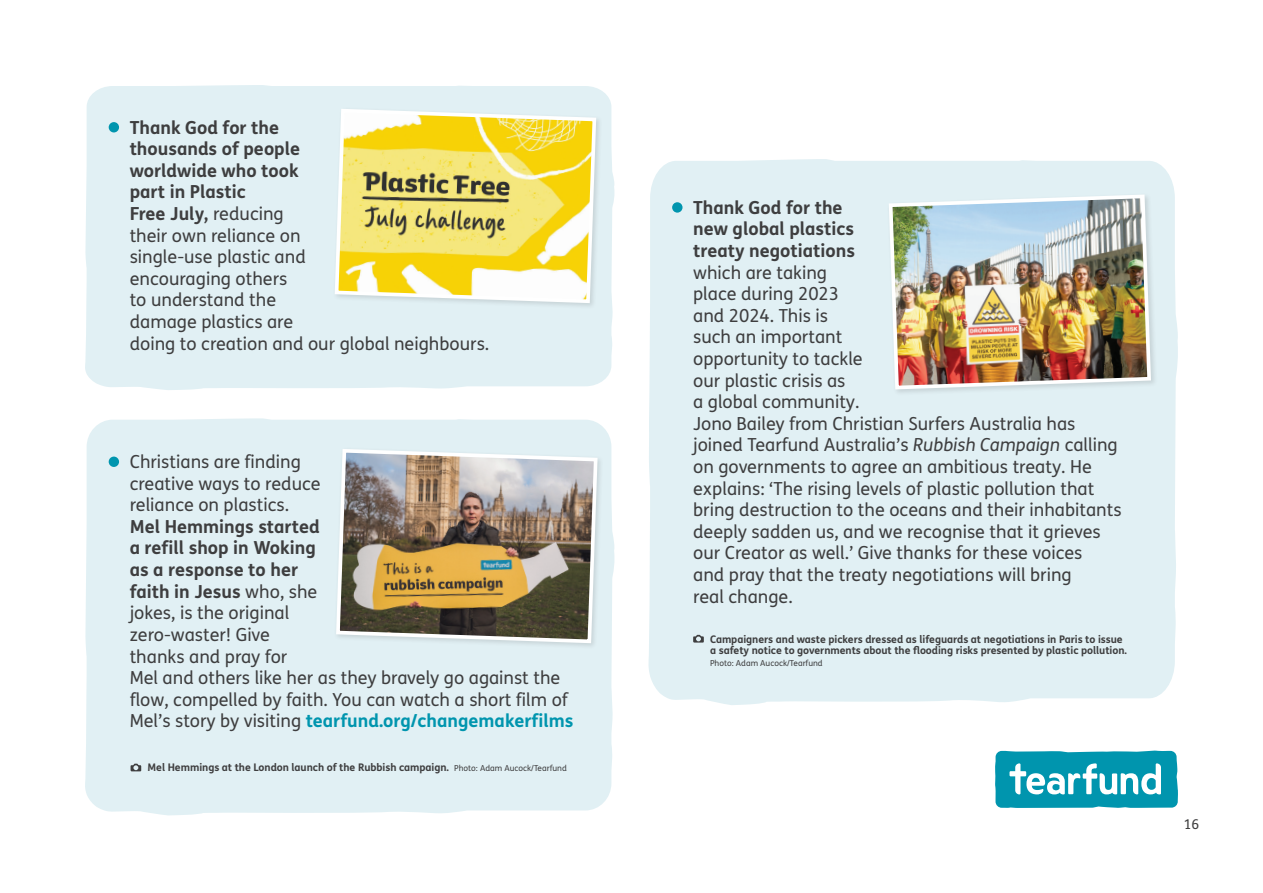
<style>
.page{position:relative;width:1263px;height:893px;background:#fff}
.page>*{position:absolute;margin:0;border:0;box-sizing:border-box;transform-origin:0 0}
.Body_Copy_1{font:18px/21.6px "FS Me";color:#3e3e3f}
.t1{font:13.5px "FS Me";color:#3e3e3f}
.t2{font:700 10.5px/11.2px "FS Me";letter-spacing:-.005em;color:#3e3e3f}
.t3{font:8.25px "FS Me";color:#3e3e3f}
.s1{font-weight:700}
.s2{font-weight:700;color:#0095ae}
.s3{font-weight:400;font-size:8.25px}
.s4{font-style:italic}
</style>
<div class="page">
<svg style="left:995px;top:751px;width:183px;height:57px"></svg>
<div style="left:85px;top:85px;width:530px;height:305px;background:#e1f0f4"></div>
<div style="left:648px;top:159px;width:530px;height:546px;background:#e1f0f4"></div>
<div style="left:333px;top:107px;width:270px;height:203px;background:#e1f0f4"></div>
<svg style="left:335px;top:109px;width:263px;height:196px;background:#eadb78"></svg>
<div style="left:887px;top:192px;width:271px;height:204px;background:#e1f0f4"></div>
<img style="left:889px;top:195px;width:264px;height:196px">
<svg style="left:693px;top:635px;width:11px;height:8px"></svg>
<div style="left:109px;top:122px;width:10px;height:10px;background:#0095ae;border-radius:50%"></div>
<div style="left:672px;top:202px;width:10px;height:11px;background:#0095ae;border-radius:50%"></div>
<div style="left:85px;top:418px;width:530px;height:397px;background:#e1f0f4"></div>
<div style="left:334px;top:447px;width:270px;height:203px;background:#e1f0f4"></div>
<img style="left:336px;top:449px;width:263px;height:196px">
<div style="left:109px;top:457px;width:10px;height:10px;background:#0095ae;border-radius:50%"></div>
<svg style="left:131px;top:764px;width:10px;height:7px"></svg>
<p class="Body_Copy_1" style="left:130px;top:116px;width:361px"><span class="s1">Thank God for the<br>thousands of people<br>worldwide who took<br>part in Plastic<br>Free July,</span> reducing<br>their own reliance on<br>single-use plastic and<br>encouraging others<br>to understand the<br>damage plastics are<br>doing to creation and our global neighbours.</p>
<p class="Body_Copy_1" style="left:130px;top:451px;width:445px">Christians are finding<br>creative ways to reduce<br>reliance on plastics.<br><span class="s1">Mel Hemmings started<br>a refill shop in Woking<br>as a response to her<br>faith in Jesus</span> who, she<br>jokes, is the original<br>zero-waster! Give<br>thanks and pray for<br>Mel and others like her as they bravely go against the flow, compelled by faith. You can watch a short film of<br>Mel’s story by visiting <span class="s2">tearfund.org/changemakerfilms</span></p>
<p class="t2" style="left:148px;top:761px;width:421px">Mel Hemmings at the London launch of the Rubbish campaign. <span class="s3">Photo: Adam Aucock/Tearfund</span></p>
<p class="Body_Copy_1" style="left:693px;top:196px;width:430px"><span class="s1">Thank God for the<br>new global plastics<br>treaty negotiations<br></span>which are taking<br>place during 2023<br>and 2024. This is<br>such an important<br>opportunity to tackle<br>our plastic crisis as<br>a global community.<br>Jono Bailey from Christian Surfers Australia has joined Tearfund Australia’s <span class="s4">Rubbish Campaign</span> calling on governments to agree an ambitious treaty. He explains: ‘The rising levels of plastic pollution that bring destruction to the oceans and their inhabitants deeply sadden us, and we recognise that it grieves our Creator as well.’ Give thanks for these voices<br>and pray that the treaty negotiations will bring<br>real change.</p>
<p class="t2" style="left:710px;top:633px;width:418px">Campaigners and waste pickers dressed as lifeguards at negotiations in Paris to issue a safety notice to governments about the flooding risks presented by plastic pollution.</p>
<p class="t3" style="left:710px;top:657px;width:114px">Photo: Adam Aucock/Tearfund</p>
<p class="t1" style="left:1184px;top:815px;width:17px">16</p>
</div>
